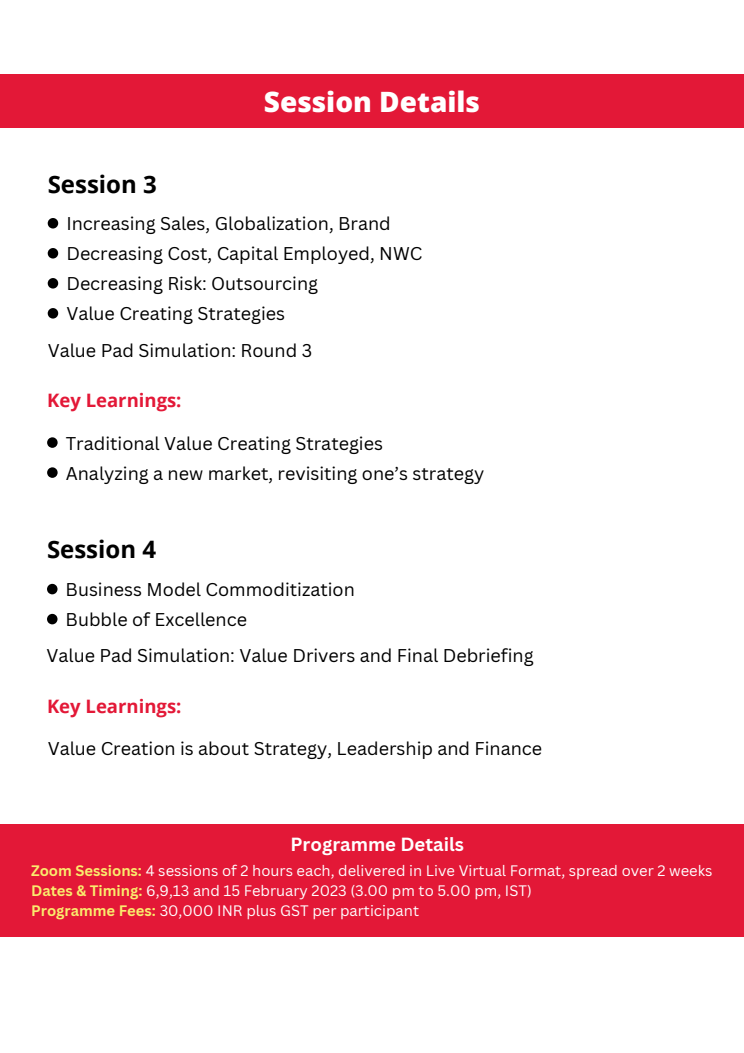
<style>
.page{position:relative;width:744px;height:1053px;background:#fff}
.page>*{position:absolute;margin:0;border:0;box-sizing:border-box;transform-origin:0 0}
.t1{font:800 28px "Open Sans";color:#fff}
.t2{font:700 24px "Open Sans";color:#000}
.t3{font:700 18.52px "Open Sans";color:#e31837}
.t4{font:700 18.52px "Canva Sans";color:#fff}
.t5{font:18px/30px "Canva Sans";color:#000}
.t6{font:14.76px/20.4px "Canva Sans";color:#fff}
.s1{font-weight:700;color:#faec6d}
</style>
<div class="page">
<div style="left:0;top:74px;width:744px;height:53px;background:#e31837"></div>
<svg style="left:48px;top:218px;width:10px;height:10px"></svg>
<svg style="left:48px;top:248px;width:10px;height:10px"></svg>
<svg style="left:48px;top:278px;width:10px;height:10px"></svg>
<svg style="left:48px;top:308px;width:10px;height:10px"></svg>
<svg style="left:47px;top:584px;width:11px;height:10px"></svg>
<svg style="left:47px;top:614px;width:11px;height:10px"></svg>
<svg style="left:47px;top:437px;width:11px;height:11px"></svg>
<svg style="left:47px;top:467px;width:11px;height:11px"></svg>
<div style="left:0;top:823px;width:744px;height:113px;background:#e31837"></div>
<h1 class="t1" style="left:264px;top:82px;width:218px">Session Details</h1>
<h2 class="t2" style="left:48px;top:167px;width:111px">Session 3</h2>
<p class="t5" style="left:66px;top:208px;width:358px">Increasing Sales, Globalization, Brand Decreasing Cost, Capital Employed, NWC Decreasing Risk: Outsourcing<br>Value Creating Strategies</p>
<p class="t5" style="left:48px;top:334px;width:266px">Value Pad Simulation: Round 3</p>
<p class="t3" style="left:47px;top:387px;width:136px">Key Learnings:</p>
<p class="t5" style="left:66px;top:427px;width:420px">Traditional Value Creating Strategies<br>Analyzing a new market, revisiting one’s strategy</p>
<h2 class="t2" style="left:47px;top:533px;width:111px">Session 4</h2>
<p class="t5" style="left:66px;top:574px;width:291px">Business Model Commoditization<br>Bubble of Excellence</p>
<p class="t5" style="left:46px;top:640px;width:489px">Value Pad Simulation: Value Drivers and Final Debriefing</p>
<p class="t3" style="left:47px;top:693px;width:136px">Key Learnings:</p>
<p class="t5" style="left:48px;top:733px;width:496px">Value Creation is about Strategy, Leadership and Finance</p>
<p class="t4" style="left:290px;top:830px;width:175px">Programme Details</p>
<p class="t6" style="left:31px;top:859px;width:683px"><span class="s1">Zoom Sessions:</span> 4 sessions of 2 hours each, delivered in Live Virtual Format, spread over 2 weeks<br><span class="s1">Dates &amp; Timing:</span> 6,9,13 and 15 February 2023 (3.00 pm to 5.00 pm, IST)<br><span class="s1">Programme Fees:</span> 30,000 INR plus GST per participant</p>
</div>
